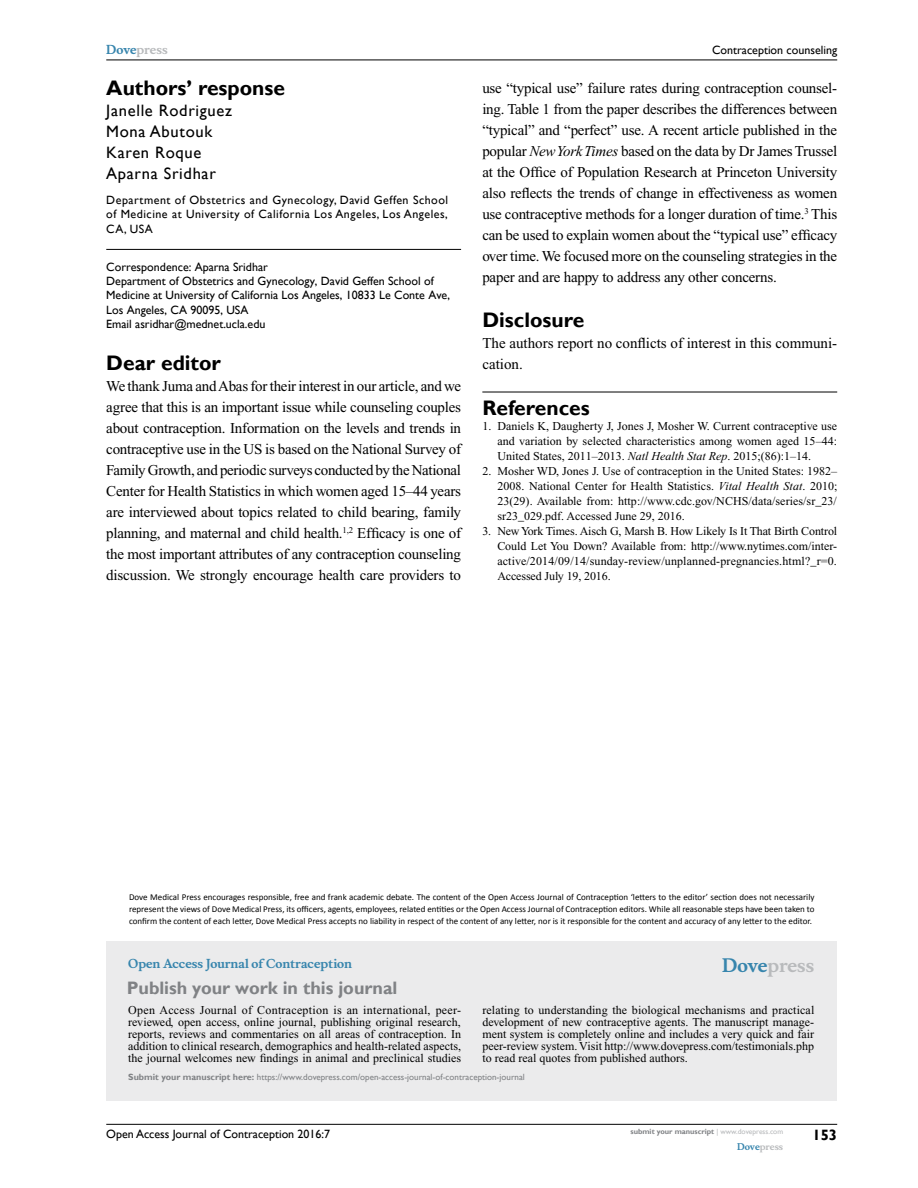
<style>
.page{position:relative;width:918px;height:1188px;background:#fff}
.page>*{position:absolute;margin:0;border:0;box-sizing:border-box;transform-origin:0 0}
.t1{font:700 21px "Gill Sans";color:#000}
.t2{font:700 18px "Gill Sans";color:#808285}
.t3{font:700 18px "Musee";color:#b8babc}
.t4{font:16.5px/21px "Gill Sans";letter-spacing:.04em;color:#000}
.t5{font:15px/21px "Times New Roman";letter-spacing:-.01em;color:#000;text-align:justify}
.t6{font:700 15px "Gill Sans";color:#000}
.t7{font:12px/12px "Times New Roman";color:#000;text-align:justify}
.t8{font:12px/14.2px "Gill Sans";color:#000;text-align:justify}
.t9{font:700 12px "Musee";color:#3785ad}
.t10{font:700 12px "Musee";color:#b8babc}
.t11{font:9px/12px "Calibri";color:#000;text-align:justify}
.t12{font:9px "Gill Sans";color:#808285}
.t13{font:700 9px "Musee";color:#b8babc}
.t14{font:700 7.5px "Gill Sans";color:#808285}
.s1{color:#3785ad}
.s2{font-style:italic}
.s3{font-weight:700}
.s4{font-weight:400;color:#b8babc}
</style>
<div class="page">
<div style="left:106px;top:941px;width:731px;height:159px;background:#ebebec"></div>
<hr style="left:106px;top:1124px;width:731px;height:1px;background:#000">
<hr style="left:106px;top:60px;width:731px;height:1px;background:#000">
<hr style="left:106px;top:249px;width:355px;height:1px;background:#000">
<hr style="left:482px;top:392px;width:355px;height:1px;background:#000">
<p class="t10" style="left:106px;top:43px;width:63px"><span class="s1">Dove</span>press</p>
<h1 class="t1" style="left:106px;top:76px;width:180px">Authors’ response</h1>
<h3 class="t4" style="left:106px;top:101px;width:127px">Janelle Rodriguez<br>Mona Abutouk<br>Karen Roque<br>Aparna Sridhar</h3>
<p class="t8" style="left:106px;top:193px;width:343px">Department of Obstetrics and Gynecology, David Geffen School of Medicine at University of California Los Angeles, Los Angeles, CA, USA</p>
<p class="t8" style="left:106px;top:260px;width:345px;text-align:left">Correspondence: Aparna Sridhar<br>Department of Obstetrics and Gynecology, David Geffen School of Medicine at University of California Los Angeles, 10833 Le Conte Ave, Los Angeles, CA 90095, USA<br>Email asridhar@mednet.ucla.edu</p>
<h1 class="t1" style="left:106px;top:350px;width:116px">Dear editor</h1>
<p class="t5" style="left:106px;top:375px;width:356px">We thank Juma and Abas for their interest in our article, and we agree that this is an important issue while counseling couples about contraception. Information on the levels and trends in contraceptive use in the US is based on the National Survey of Family Growth, and periodic surveys conducted by the National Center for Health Statistics in which women aged 15–44 years are interviewed about topics related to child bearing, family planning, and maternal and child health.<sup>1,2</sup> Efficacy is one of the most important attributes of any contraception counseling discussion. We strongly encourage health care providers to</p>
<p class="t8" style="left:712px;top:43px;width:127px">Contraception counseling</p>
<p class="t5" style="left:482px;top:77px;width:356px">use “typical use” failure rates during contraception counsel&shy;ing. Table 1 from the paper describes the differences between “typical” and “perfect” use. A recent article published in the popular <span class="s2">New York Times</span> based on the data by Dr James Trussel at the Office of Population Research at Princeton University also reflects the trends of change in effectiveness as women use contraceptive methods for a longer duration of time.<sup>3</sup> This can be used to explain women about the “typical use” efficacy over time. We focused more on the counseling strategies in the paper and are happy to address any other concerns.</p>
<h1 class="t1" style="left:482px;top:307px;width:103px">Disclosure</h1>
<p class="t5" style="left:482px;top:332px;width:356px">The authors report no conflicts of interest in this communi&shy;cation.</p>
<h1 class="t1" style="left:482px;top:395px;width:109px">References</h1>
<p class="t7" style="left:497px;top:419px;width:341px;line-height:15px;text-indent:-15px">1. Daniels K, Daugherty J, Jones J, Mosher W. Current contraceptive use and variation by selected characteristics among women aged 15–44:<br>United States, 2011–2013. <span class="s2">Natl Health Stat Rep</span>. 2015;(86):1–14.</p>
<p class="t7" style="left:497px;top:464px;width:342px;line-height:15px;text-indent:-15px">2. Mosher WD, Jones J. Use of contraception in the United States: 1982– 2008. National Center for Health Statistics. <span class="s2">Vital Health Stat</span>. 2010; 23(29). Available from: http://www.cdc.gov/NCHS/data/series/sr_23/ sr23_029.pdf. Accessed June 29, 2016.</p>
<p class="t7" style="left:497px;top:524px;width:341px;line-height:15px;text-indent:-15px">3. New York Times. Aisch G, Marsh B. How Likely Is It That Birth Control Could Let You Down? Available from: http://www.nytimes.com/inter&shy;active/2014/09/14/sunday-review/unplanned-pregnancies.html?_r=0.<br>Accessed July 19, 2016.</p>
<p class="t11" style="left:129px;top:891px;width:687px">Dove Medical Press encourages responsible, free and frank academic debate. The content of the Open Access Journal of Contraception ‘letters to the editor’ section does not necessarily represent the views of Dove Medical Press, its officers, agents, employees, related entities or the Open Access Journal of Contraception editors. While all reasonable steps have been taken to confirm the content of each letter, Dove Medical Press accepts no liability in respect of the content of any letter, nor is it responsible for the content and accuracy of any letter to the editor.</p>
<p class="t9" style="left:128px;top:956px;width:225px">Open Access Journal of Contraception</p>
<h2 class="t2" style="left:127px;top:977px;width:272px">Publish your work in this journal</h2>
<h2 class="t3" style="left:722px;top:955px;width:94px"><span class="s1">Dove</span>press</h2>
<p class="t7" style="left:128px;top:1004px;width:334px">Open Access Journal of Contraception is an international, peer&shy;reviewed, open access, online journal, publishing original research, reports, reviews and commentaries on all areas of contraception. In addition to clinical research, demographics and health-related aspects, the journal welcomes new findings in animal and preclinical studies</p>
<p class="t7" style="left:482px;top:1004px;width:333px">relating to understanding the biological mechanisms and practical development of new contraceptive agents. The manuscript manage&shy;ment system is completely online and includes a very quick and fair peer-review system. Visit http://www.dovepress.com/testimonials.php to read real quotes from published authors.</p>
<p class="t12" style="left:128px;top:1072px;width:398px"><span class="s3">Submit your manuscript here:</span> https://www.dovepress.com/open-access-journal-of-contraception-journal</p>
<p class="t8" style="left:106px;top:1127px;width:225px">Open Access Journal of Contraception 2016:7</p>
<p class="t14" style="left:631px;top:1127px;width:154px">submit your manuscript <span class="s4">| www.dovepress.com</span></p>
<p class="t13" style="left:737px;top:1141px;width:48px"><span class="s1">Dove</span>press</p>
<p class="t6" style="left:812px;top:1126px;width:26px">153</p>
</div>
